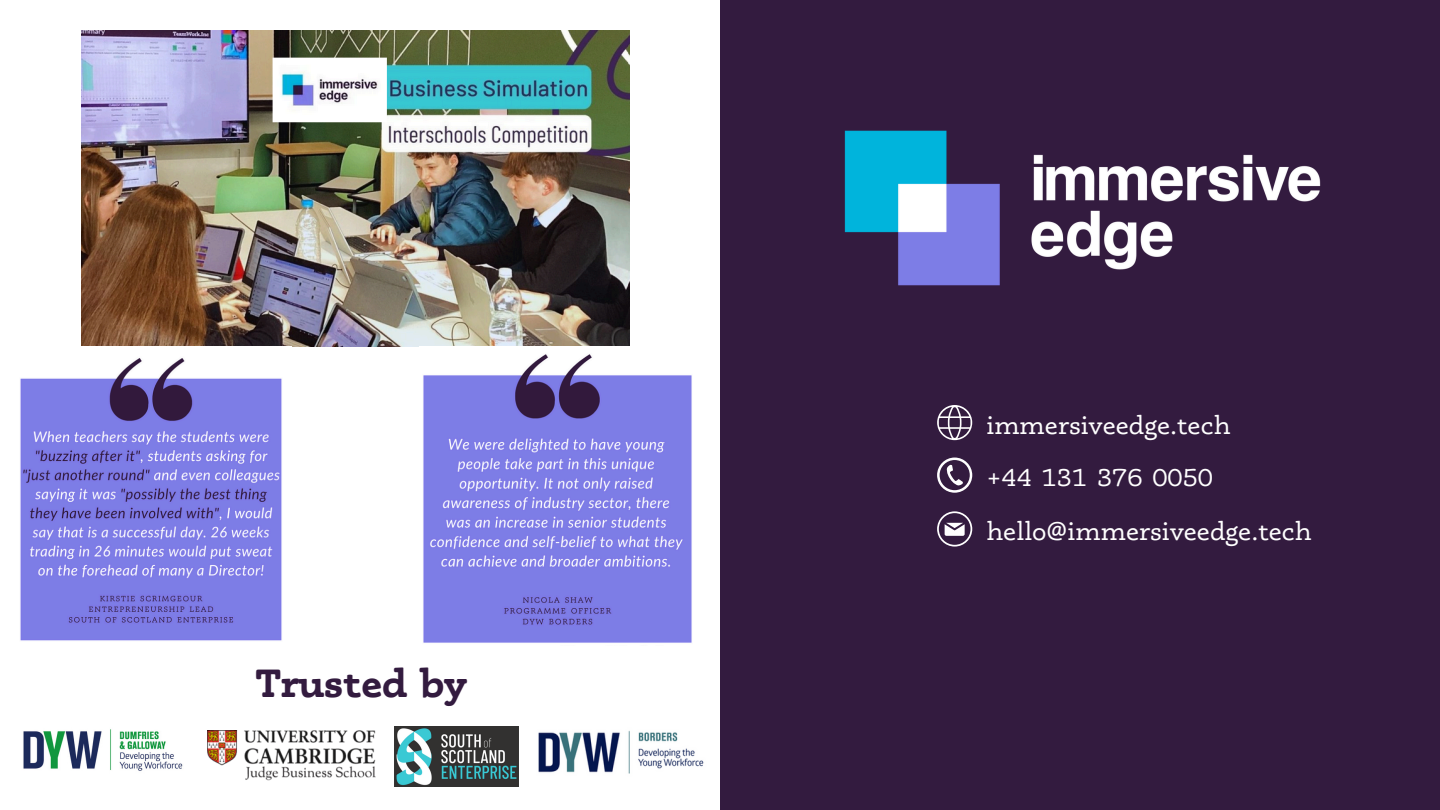
<style>
.page{position:relative;width:1440px;height:810px;background:#fff}
.page>*{position:absolute;margin:0;border:0;box-sizing:border-box;transform-origin:0 0}
.t1{font:700 40px "Phoreus Cherokee";color:#331b3f}
.t2{font:26px "Phoreus Cherokee";color:#fff}
.t3{font:24.6px "Phoreus Cherokee";color:#fff}
</style>
<div class="page">
<div style="left:720px;top:0;width:720px;height:810px;background:#331b3f"></div>
<img style="left:844px;top:130px;width:477px;height:156px">
<svg style="left:937px;top:405px;width:35px;height:35px"></svg>
<svg style="left:937px;top:458px;width:35px;height:35px"></svg>
<svg style="left:937px;top:511px;width:35px;height:36px"></svg>
<img style="left:81px;top:30px;width:548px;height:317px">
<img style="left:538px;top:730px;width:166px;height:44px">
<img style="left:394px;top:727px;width:125px;height:59px">
<img style="left:23px;top:729px;width:160px;height:42px">
<img style="left:207px;top:730px;width:169px;height:51px">
<img style="left:20px;top:358px;width:262px;height:283px">
<img style="left:423px;top:354px;width:269px;height:289px">
<h1 class="t1" style="left:256px;top:658px;width:212px">Trusted by</h1>
<p class="t2" style="left:986px;top:409px;width:246px">immersiveedge.tech</p>
<p class="t3" style="left:986px;top:462px;width:228px">+44 131 376 0050</p>
<p class="t2" style="left:986px;top:515px;width:327px">hello@immersiveedge.tech</p>
</div>
